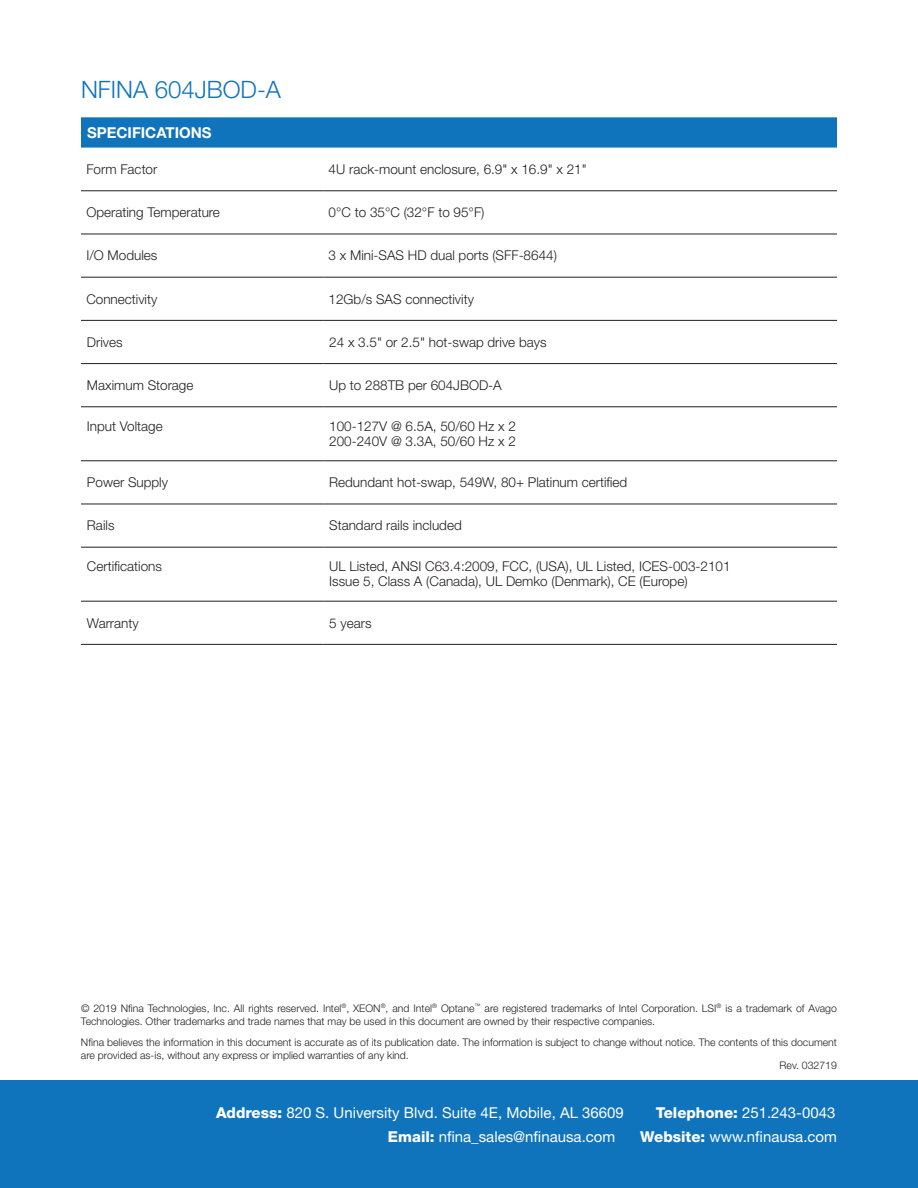
<style>
.page{position:relative;width:918px;height:1188px;background:#fff}
.page>*{position:absolute;margin:0;border:0;box-sizing:border-box;transform-origin:0 0}
.t1{font:300 24px "Helvetica Neue LT Std";color:#1074bc}
.t2{font:15px "Helvetica Neue LT Std";color:#fff}
.t3{font:700 15px "Helvetica Neue LT Std";color:#fff}
.t4{font:300 13.5px/15px "Helvetica Neue LT Std";color:#231f20}
.t5{font:300 10.5px/13.5px "Helvetica Neue LT Std";color:#231f20}
.s1{font-weight:800}
</style>
<div class="page">
<div style="left:0;top:1080px;width:918px;height:108px;background:#1074bc"></div>
<div style="left:81px;top:117px;width:756px;height:31px;background:#1074bc"></div>
<hr style="left:81px;top:191px;width:242px;height:1px;background:#231f20">
<hr style="left:323px;top:191px;width:514px;height:1px;background:#231f20">
<hr style="left:81px;top:234px;width:242px;height:1px;background:#231f20">
<hr style="left:323px;top:234px;width:514px;height:1px;background:#231f20">
<hr style="left:81px;top:277px;width:242px;height:1px;background:#231f20">
<hr style="left:323px;top:277px;width:514px;height:1px;background:#231f20">
<hr style="left:81px;top:320px;width:242px;height:1px;background:#231f20">
<hr style="left:323px;top:320px;width:514px;height:1px;background:#231f20">
<hr style="left:81px;top:363px;width:242px;height:1px;background:#231f20">
<hr style="left:323px;top:363px;width:514px;height:1px;background:#231f20">
<hr style="left:81px;top:407px;width:242px;height:1px;background:#231f20">
<hr style="left:323px;top:407px;width:514px;height:1px;background:#231f20">
<hr style="left:81px;top:461px;width:242px;height:1px;background:#231f20">
<hr style="left:323px;top:461px;width:514px;height:1px;background:#231f20">
<hr style="left:81px;top:504px;width:242px;height:1px;background:#231f20">
<hr style="left:323px;top:504px;width:514px;height:1px;background:#231f20">
<hr style="left:81px;top:547px;width:242px;height:1px;background:#231f20">
<hr style="left:323px;top:547px;width:514px;height:1px;background:#231f20">
<hr style="left:81px;top:601px;width:242px;height:1px;background:#231f20">
<hr style="left:323px;top:601px;width:514px;height:1px;background:#231f20">
<hr style="left:81px;top:644px;width:242px;height:1px;background:#231f20">
<hr style="left:323px;top:644px;width:514px;height:1px;background:#231f20">
<h1 class="t1" style="left:81px;top:75px;width:202px">NFINA 604JBOD-A</h1>
<p class="t3" style="left:87px;top:123px;width:126px">SPECIFICATIONS</p>
<p class="t4" style="left:86px;top:161px;width:73px">Form Factor</p>
<p class="t4" style="left:329px;top:161px;width:260px">4U rack-mount enclosure, 6.9" x 16.9" x 21"</p>
<p class="t4" style="left:86px;top:205px;width:135px">Operating Temperature</p>
<p class="t4" style="left:329px;top:205px;width:157px">0°C to 35°C (32°F to 95°F)</p>
<p class="t4" style="left:86px;top:248px;width:72px">I/O Modules</p>
<p class="t4" style="left:329px;top:248px;width:230px">3 x Mini-SAS HD dual ports (SFF-8644)</p>
<p class="t4" style="left:86px;top:291px;width:73px">Connectivity</p>
<p class="t4" style="left:329px;top:291px;width:147px">12Gb/s SAS connectivity</p>
<p class="t4" style="left:87px;top:334px;width:37px">Drives</p>
<p class="t4" style="left:329px;top:334px;width:219px">24 x 3.5" or 2.5" hot-swap drive bays</p>
<p class="t4" style="left:87px;top:377px;width:108px">Maximum Storage</p>
<p class="t4" style="left:329px;top:377px;width:174px">Up to 288TB per 604JBOD-A</p>
<p class="t4" style="left:87px;top:419px;width:77px">Input Voltage</p>
<p class="t4" style="left:329px;top:419px;width:188px">100-127V @ 6.5A, 50/60 Hz x 2<br>200-240V @ 3.3A, 50/60 Hz x 2</p>
<p class="t4" style="left:87px;top:475px;width:83px">Power Supply</p>
<p class="t4" style="left:329px;top:475px;width:300px">Redundant hot-swap, 549W, 80+ Platinum certified</p>
<p class="t4" style="left:87px;top:518px;width:29px">Rails</p>
<p class="t4" style="left:329px;top:518px;width:134px">Standard rails included</p>
<p class="t4" style="left:87px;top:559px;width:77px">Certifications</p>
<p class="t4" style="left:329px;top:559px;width:403px">UL Listed, ANSI C63.4:2009, FCC, (USA), UL Listed, ICES-003-2101<br>Issue 5, Class A (Canada), UL Demko (Denmark), CE (Europe)</p>
<p class="t4" style="left:87px;top:615px;width:53px">Warranty</p>
<p class="t4" style="left:329px;top:615px;width:44px">5 years</p>
<p class="t5" style="left:81px;top:1001px;width:758px">© 2019 Nfina Technologies, Inc. All rights reserved. Intel<sup>®</sup>, XEON<sup>®</sup>, and Intel<sup>®</sup> Optane<sup>™</sup> are registered trademarks of Intel Corporation. LSI<sup>®</sup> is a trademark of Avago<br>Technologies. Other trademarks and trade names that may be used in this document are owned by their respective companies.</p>
<p class="t5" style="left:81px;top:1035px;width:757px">Nfina believes the information in this document is accurate as of its publication date. The information is subject to change without notice. The contents of this document are provided as-is, without any express or implied warranties of any kind.</p>
<p class="t5" style="left:780px;top:1058px;width:59px">Rev. 032719</p>
<p class="t2" style="left:216px;top:1103px;width:409px"><span class="s1">Address:</span> 820 S. University Blvd. Suite 4E, Mobile, AL 36609</p>
<p class="t2" style="left:656px;top:1103px;width:181px"><span class="s1">Telephone:</span> 251.243-0043</p>
<p class="t2" style="left:388px;top:1127px;width:229px"><span class="s1">Email:</span> nfina_sales@nfinausa.com</p>
<p class="t2" style="left:640px;top:1127px;width:198px"><span class="s1">Website:</span> www.nfinausa.com</p>
</div>
